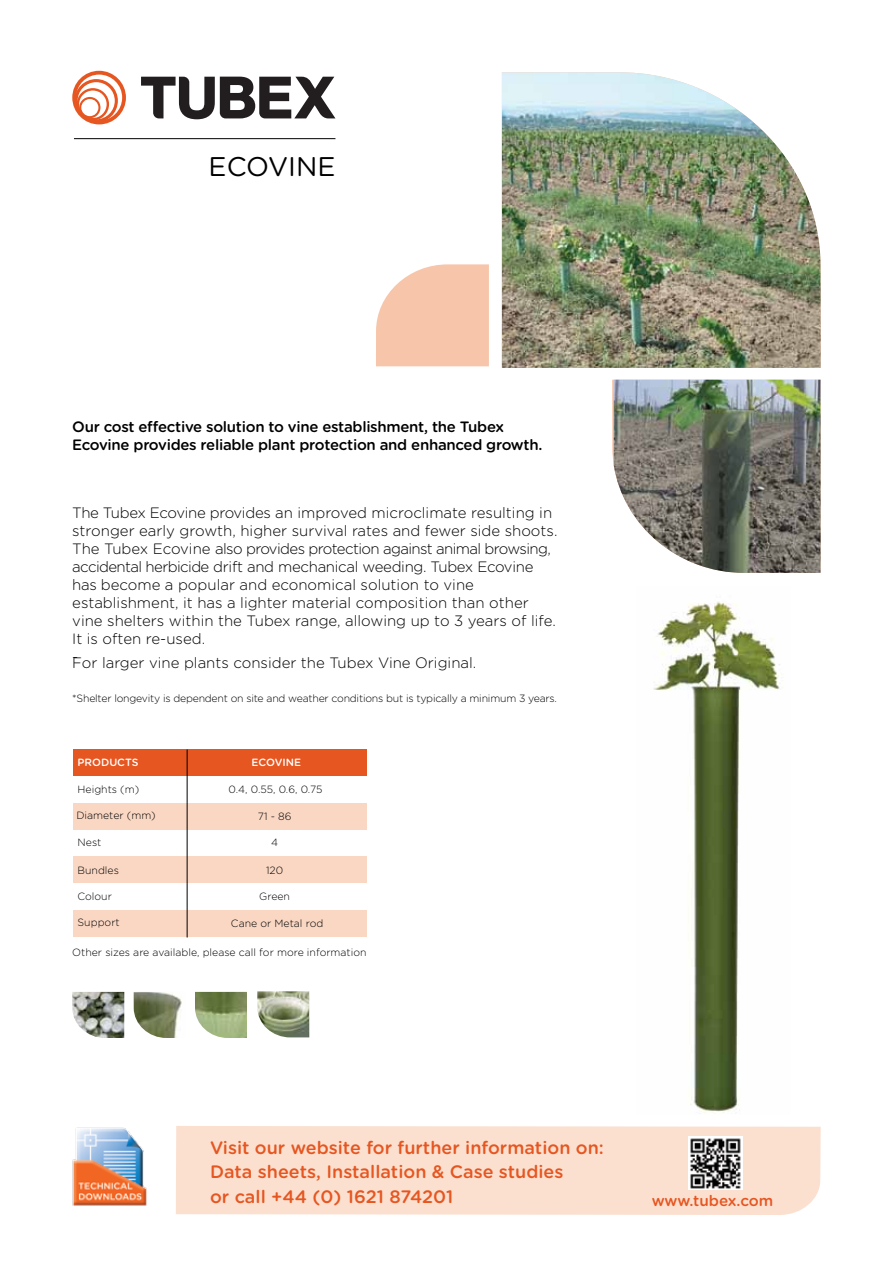
<style>
.page{position:relative;width:893px;height:1263px;background:#fff}
.page>*{position:absolute;margin:0;border:0;box-sizing:border-box;transform-origin:0 0}
.t1{font:27px "Gotham Rounded";color:#000}
.t2{font:500 18px/24.2px "Gotham Rounded";color:#e65621}
.t3{font:500 15.15px "Gotham Rounded";letter-spacing:-.005em;color:#e65621}
.t4{font:300 15px/18px "Gotham Rounded";color:#000}
.t5{font:500 15px/18px "Gotham Rounded";letter-spacing:-.02em;color:#000}
.t6{font:300 10.5px "Gotham Rounded";color:#000}
.t7{font:300 10.5px "Gotham Rounded";letter-spacing:-.02em;color:#000}
.t8{font:500 10.5px "Gotham Rounded";color:#fff}
</style>
<div class="page">
<img style="left:502px;top:253px;width:319px;height:115px">
<img style="left:502px;top:72px;width:318px;height:193px">
<svg style="left:376px;top:264px;width:113px;height:102px;background:#f7cbb2"></svg>
<img style="left:614px;top:380px;width:207px;height:193px">
<svg style="left:141px;top:77px;width:194px;height:42px"></svg>
<svg style="left:72px;top:71px;width:54px;height:53px"></svg>
<hr style="left:74px;top:138px;width:261px;height:1px;background:#000">
<div style="left:176px;top:1126px;width:645px;height:89px;background:#fbe0d0"></div>
<img style="left:72px;top:1127px;width:75px;height:79px">
<img style="left:688px;top:1136px;width:54px;height:54px">
<div style="left:73px;top:803px;width:293px;height:27px;background:#fad7c3"></div>
<div style="left:73px;top:856px;width:293px;height:27px;background:#fad7c3"></div>
<div style="left:73px;top:910px;width:293px;height:26px;background:#fad7c3"></div>
<div style="left:73px;top:749px;width:293px;height:27px;background:#e65621"></div>
<hr style="left:187px;top:749px;width:1px;height:188px;background:#000">
<img style="left:195px;top:992px;width:52px;height:46px">
<img style="left:257px;top:991px;width:52px;height:46px">
<img style="left:134px;top:992px;width:48px;height:46px">
<img style="left:72px;top:992px;width:52px;height:46px">
<img style="left:653px;top:601px;width:127px;height:513px">
<h1 class="t1" style="left:209px;top:148px;width:128px">ECOVINE</h1>
<p class="t5" style="left:72px;top:417px;width:472px">Our cost effective solution to vine establishment, the Tubex<br>Ecovine provides reliable plant protection and enhanced growth.</p>
<p class="t4" style="left:72px;top:503px;width:487px">The Tubex Ecovine provides an improved microclimate resulting in stronger early growth, higher survival rates and fewer side shoots.<br>The Tubex Ecovine also provides protection against animal browsing, accidental herbicide drift and mechanical weeding. Tubex Ecovine has become a popular and economical solution to vine establishment, it has a lighter material composition than other vine shelters within the Tubex range, allowing up to 3 years of life.<br>It is often re-used.</p>
<p class="t4" style="left:72px;top:653px;width:406px">-For larger vine plants consider the Tubex Vine Original.</p>
<p class="t7" style="left:72px;top:691px;width:486px">*Shelter longevity is dependent on site and weather conditions but is typically a minimum 3 years.</p>
<p class="t8" style="left:78px;top:755px;width:62px">PRODUCTS</p>
<p class="t8" style="left:252px;top:755px;width:51px">ECOVINE</p>
<p class="t6" style="left:78px;top:782px;width:63px">Heights (m)</p>
<p class="t6" style="left:229px;top:782px;width:95px">0.4, 0.55, 0.6, 0.75</p>
<p class="t6" style="left:258px;top:809px;width:35px">71 - 86</p>
<p class="t6" style="left:76px;top:808px;width:81px">Diameter (mm)</p>
<p class="t6" style="left:78px;top:835px;width:25px">Nest</p>
<p class="t6" style="left:271px;top:835px;width:8px">4</p>
<p class="t6" style="left:78px;top:863px;width:43px">Bundles</p>
<p class="t6" style="left:266px;top:863px;width:19px">120</p>
<p class="t6" style="left:78px;top:890px;width:36px">Colour</p>
<p class="t6" style="left:259px;top:890px;width:32px">Green</p>
<p class="t6" style="left:78px;top:915px;width:44px">Support</p>
<p class="t6" style="left:231px;top:916px;width:94px">Cane or Metal rod</p>
<p class="t6" style="left:72px;top:945px;width:296px">Other sizes are available, please call for more information</p>
<p class="t2" style="left:210px;top:1135px;width:395px">Visit our website for further information on:<br>Data sheets, Installation &amp; Case studies<br>or call +44 (0) 1621 874201</p>
<p class="t3" style="left:652px;top:1190px;width:123px">www.tubex.com</p>
</div>
